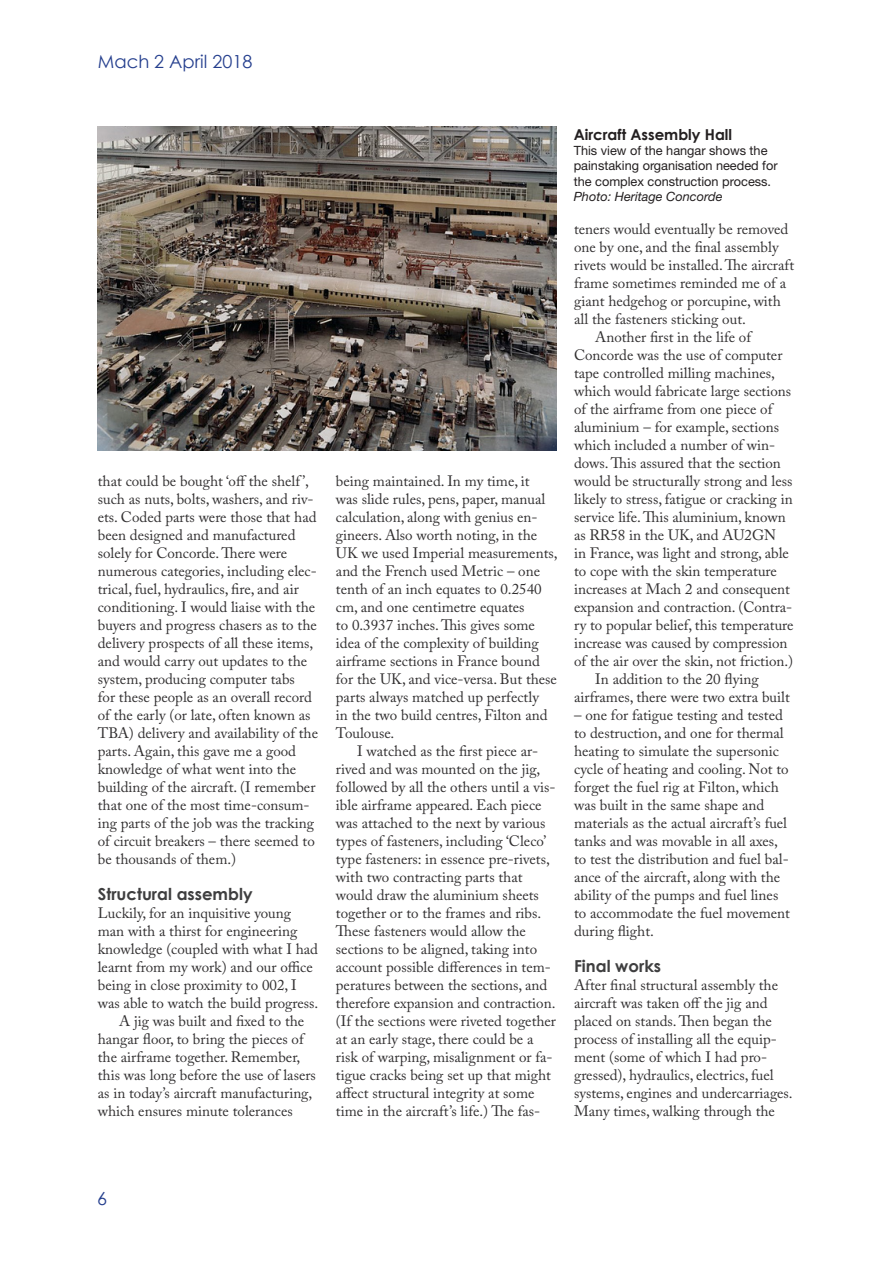
<style>
.page{position:relative;width:893px;height:1263px;background:#fff}
.page>*{position:absolute;margin:0;border:0;box-sizing:border-box;transform-origin:0 0}
.t1{font:18px "Century Gothic";color:#253f8e}
.Heading_4{font:700 16.5px "Century Gothic";color:#3e3e3f}
.Body_text_indent{font:15px/18px "Adobe Caslon Pro";color:#312f30}
.Body_text{font:15px/18px "Adobe Caslon Pro";color:#312f30}
.Caption_head{font:700 15px "Century Gothic";color:#231f20}
.Caption_text{font:12.75px/15.3px "Helvetica Neue";color:#231f20}
.Photo_source_text{font:italic 12.75px "Helvetica Neue";color:#231f20}
</style>
<div class="page">
<img style="left:98px;top:126px;width:459px;height:324px">
<p class="t1" style="left:98px;top:50px;width:156px">Mach 2 April 2018</p>
<p class="Body_text" style="left:98px;top:472px;width:222px">that could be bought ‘off the shelf ’, such as nuts, bolts, washers, and riv&shy;ets. Coded parts were those that had been designed and manufactured solely for Concorde. There were numerous categories, including elec&shy;trical, fuel, hydraulics, fire, and air conditioning. I would liaise with the buyers and progress chasers as to the delivery prospects of all these items, and would carry out updates to the system, producing computer tabs<br>for these people as an overall record of the early (or late, often known as TBA) delivery and availability of the parts. Again, this gave me a good knowledge of what went into the building of the aircraft. (I remember that one of the most time-consum&shy;ing parts of the job was the tracking of circuit breakers – there seemed to be thousands of them.)</p>
<p class="Heading_4" style="left:98px;top:884px;width:156px">Structural assembly</p>
<p class="Body_text" style="left:98px;top:904px;width:222px">Luckily, for an inquisitive young man with a thirst for engineering knowledge (coupled with what I had learnt from my work) and our office being in close proximity to 002, I was able to watch the build progress.</p>
<p class="Body_text_indent" style="left:98px;top:1012px;width:220px;text-indent:21px">A jig was built and fixed to the hangar floor, to bring the pieces of the airframe together. Remember, this was long before the use of lasers as in today’s aircraft manufacturing, which ensures minute tolerances</p>
<p class="Body_text_indent" style="left:336px;top:472px;width:223px">being maintained. In my time, it<br>was slide rules, pens, paper, manual calculation, along with genius en&shy;gineers. Also worth noting, in the<br>UK we used Imperial measurements, and the French used Metric – one tenth of an inch equates to 0.2540 cm, and one centimetre equates<br>to 0.3937 inches. This gives some idea of the complexity of building airframe sections in France bound for the UK, and vice-versa. But these parts always matched up perfectly<br>in the two build centres, Filton and<br>Toulouse.</p>
<p class="Body_text_indent" style="left:336px;top:742px;width:222px;text-indent:21px">I watched as the first piece ar&shy;rived and was mounted on the jig, followed by all the others until a vis&shy;ible airframe appeared. Each piece was attached to the next by various types of fasteners, including ‘Cleco’ type fasteners: in essence pre-rivets, with two contracting parts that would draw the aluminium sheets together or to the frames and ribs.<br>These fasteners would allow the sections to be aligned, taking into account possible differences in tem&shy;peratures between the sections, and therefore expansion and contraction. (If the sections were riveted together at an early stage, there could be a risk of warping, misalignment or fa&shy;tigue cracks being set up that might affect structural integrity at some time in the aircraft’s life.) The fas-</p>
<p class="Caption_head" style="left:574px;top:125px;width:160px">Aircraft Assembly Hall</p>
<p class="Caption_text" style="left:574px;top:143px;width:205px">This view of the hangar shows the painstaking organisation needed for the complex construction process.</p>
<p class="Photo_source_text" style="left:574px;top:189px;width:150px">Photo: Heritage Concorde</p>
<p class="Body_text_indent" style="left:574px;top:220px;width:222px">teners would eventually be removed one by one, and the final assembly rivets would be installed. The aircraft frame sometimes reminded me of a giant hedgehog or porcupine, with all the fasteners sticking out.</p>
<p class="Body_text_indent" style="left:574px;top:328px;width:221px;text-indent:21px">Another first in the life of Concorde was the use of computer tape controlled milling machines, which would fabricate large sections of the airframe from one piece of aluminium – for example, sections which included a number of win&shy;dows. This assured that the section would be structurally strong and less likely to stress, fatigue or cracking in service life. This aluminium, known as RR58 in the UK, and AU2GN<br>in France, was light and strong, able to cope with the skin temperature increases at Mach 2 and consequent expansion and contraction. (Contra&shy;ry to popular belief, this temperature increase was caused by compression of the air over the skin, not friction.)</p>
<p class="Body_text_indent" style="left:574px;top:670px;width:217px;text-indent:21px">In addition to the 20 flying airframes, there were two extra built</p>
<p class="Body_text_indent" style="left:574px;top:706px;width:217px">– one for fatigue testing and tested to destruction, and one for thermal heating to simulate the supersonic cycle of heating and cooling. Not to forget the fuel rig at Filton, which was built in the same shape and materials as the actual aircraft’s fuel tanks and was movable in all axes, to test the distribution and fuel bal&shy;ance of the aircraft, along with the ability of the pumps and fuel lines to accommodate the fuel movement during flight.</p>
<p class="Heading_4" style="left:574px;top:956px;width:89px">Final works</p>
<p class="Body_text" style="left:574px;top:976px;width:220px">After final structural assembly the aircraft was taken off the jig and placed on stands. Then began the process of installing all the equip&shy;ment (some of which I had pro&shy;gressed), hydraulics, electrics, fuel systems, engines and undercarriages.<br>Many times, walking through the</p>
<p class="t1" style="left:97px;top:1188px;width:11px">6</p>
</div>
